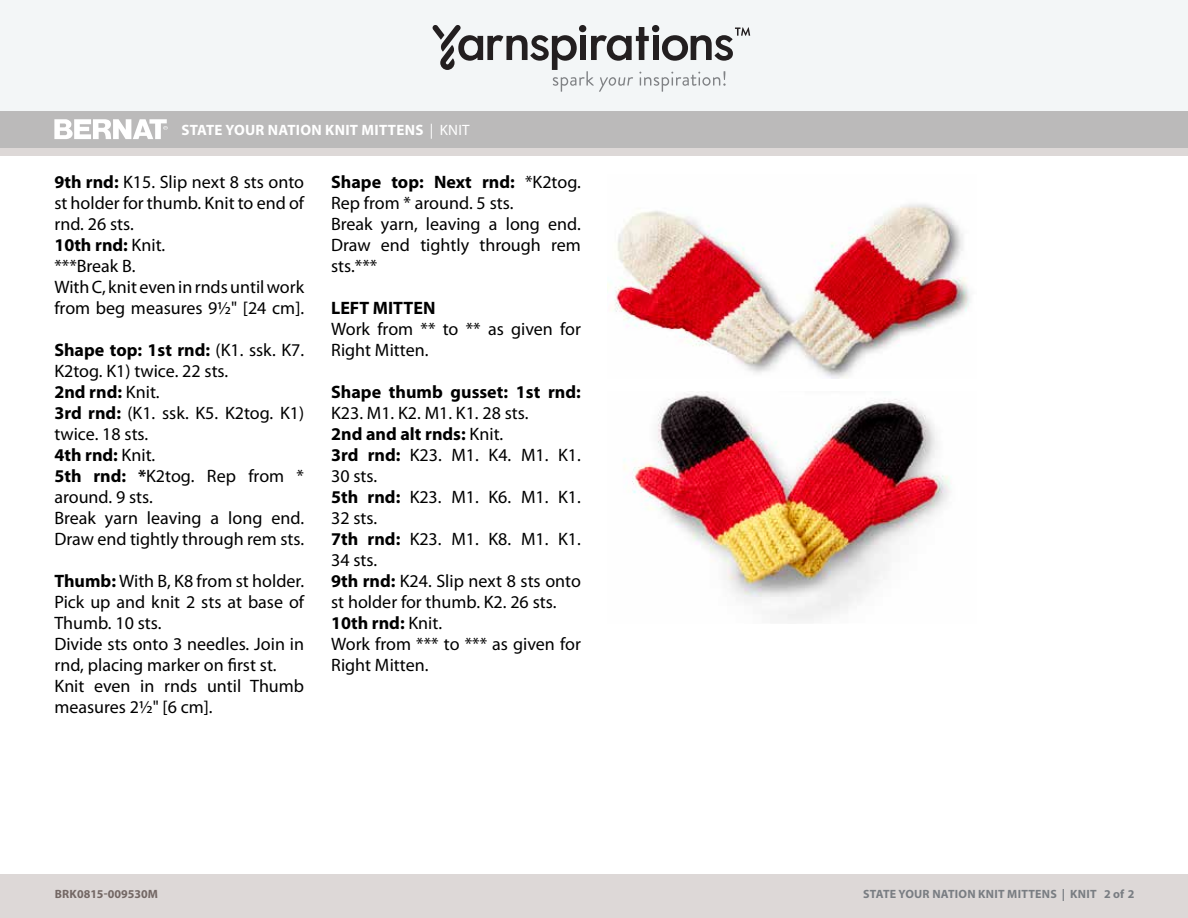
<style>
.page{position:relative;width:1188px;height:918px;background:#fff}
.page>*{position:absolute;margin:0;border:0;box-sizing:border-box;transform-origin:0 0}
.t1{font:18px/21px "Myriad Pro";color:#000}
.Pattern_Title{font:700 15px "Myriad Pro";letter-spacing:.02em;color:#fff}
.t2{font:700 12px "Myriad Pro";letter-spacing:.02em;color:#797d82}
.t3{font:700 12px "Myriad Pro";letter-spacing:.02em;color:#746865}
.t4{font:700 12px "Myriad Pro";color:#746865}
.t5{font:12px "Myriad Pro";color:#746865}
.s1{font-weight:400}
.s2{font-weight:700}
</style>
<div class="page">
<div style="left:0;top:875px;width:1188px;height:43px;background:#ddd7d6"></div>
<div style="left:0;top:0;width:1188px;height:112px;background:#f3f6f7"></div>
<svg style="left:433px;top:25px;width:318px;height:67px"></svg>
<div style="left:0;top:874px;width:1188px;height:43px;background:#ddd8d7"></div>
<div style="left:0;top:148px;width:1188px;height:9px;background:#ddd8d7"></div>
<div style="left:0;top:112px;width:1188px;height:36px;background:#bbbaba"></div>
<svg style="left:54px;top:119px;width:114px;height:20px"></svg>
<img style="left:608px;top:204px;width:362px;height:175px">
<img style="left:623px;top:392px;width:328px;height:229px">
<p class="Pattern_Title" style="left:181px;top:120px;width:290px">STATE YOUR NATION KNIT MITTENS <span class="s1">| KNIT</span></p>
<p class="t1" style="left:54px;top:171px;width:251px"><span class="s2">9th rnd:</span> K15. Slip next 8 sts onto st holder for thumb. Knit to end of rnd. 26 sts.<br><span class="s2">10th rnd:</span> Knit.<br>***Break B.<br>With C, knit even in rnds until work from beg measures 9½" [24 cm].</p>
<p class="t1" style="left:54px;top:339px;width:251px"><span class="s2">Shape top: 1st rnd:</span> (K1. ssk. K7.<br>K2tog. K1) twice. 22 sts.<br><span class="s2">2nd rnd:</span> Knit.<br><span class="s2">3rd rnd:</span> (K1. ssk. K5. K2tog. K1) twice. 18 sts.<br><span class="s2">4th rnd:</span> Knit.<br><span class="s2">5th rnd: *</span>K2tog. Rep from * around. 9 sts.<br>Break yarn leaving a long end.<br>Draw end tightly through rem sts.</p>
<p class="t1" style="left:54px;top:571px;width:251px"><span class="s2">Thumb:</span> With B, K8 from st holder.<br>Pick up and knit 2 sts at base of<br>Thumb. 10 sts.<br>Divide sts onto 3 needles. Join in rnd, placing marker on first st.<br>Knit even in rnds until Thumb measures 2½" [6 cm].</p>
<p class="Pattern_Title" style="left:181px;top:121px;width:131px">V-NECK VEST <span class="s1">| KNIT</span></p>
<p class="t1" style="left:331px;top:172px;width:251px"><span class="s2">Shape top: Next rnd:</span> *K2tog.<br>Rep from * around. 5 sts.<br>Break yarn, leaving a long end.<br>Draw end tightly through rem sts.***</p>
<p class="t1" style="left:331px;top:298px;width:251px"><span class="s2">LEFT MITTEN<br></span>Work from ** to ** as given for<br>Right Mitten.</p>
<p class="t1" style="left:331px;top:382px;width:251px"><span class="s2">Shape thumb gusset: 1st rnd:<br></span>K23. M1. K2. M1. K1. 28 sts.<br><span class="s2">2nd and alt rnds:</span> Knit.<br><span class="s2">3rd rnd:</span> K23. M1. K4. M1. K1.<br>30 sts.<br><span class="s2">5th rnd:</span> K23. M1. K6. M1. K1.<br>32 sts.<br><span class="s2">7th rnd:</span> K23. M1. K8. M1. K1.<br>34 sts.<br><span class="s2">9th rnd:</span> K24. Slip next 8 sts onto st holder for thumb. K2. 26 sts.<br><span class="s2">10th rnd:</span> Knit.<br>Work from *** to *** as given for<br>Right Mitten.</p>
<p class="t4" style="left:55px;top:886px;width:105px">BRK0815-009530M</p>
<p class="t2" style="left:863px;top:886px;width:273px">STATE YOUR NATION KNIT MITTENS | KNIT 2 of 2</p>
<p class="t3" style="left:846px;top:887px;width:267px">GRANNY STRAWBERRY DISHCLOTH | <span class="s1">CROCHET 1</span></p>
<p class="t5" style="left:1128px;top:887px;width:8px">1</p>
</div>
